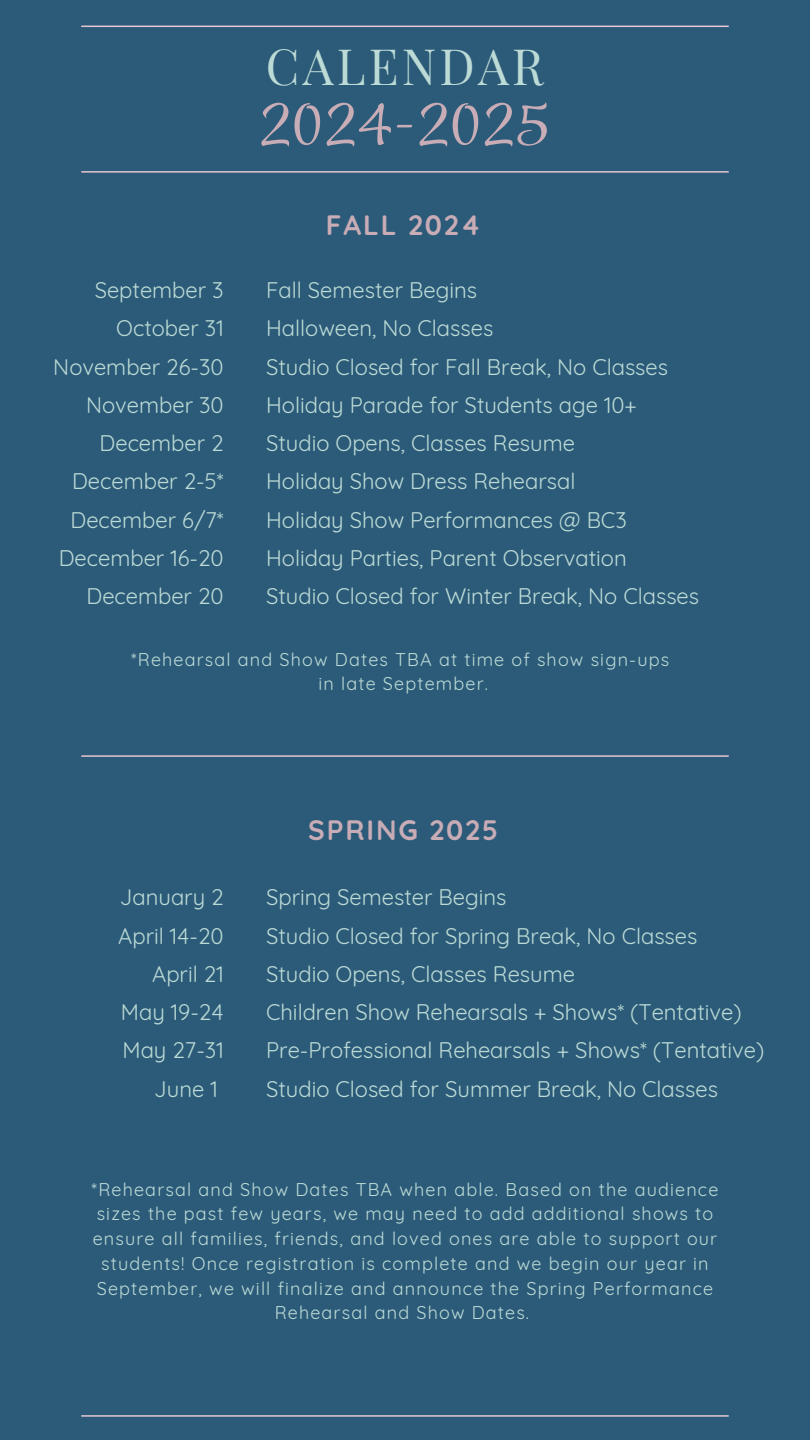
<style>
.page{position:relative;width:810px;height:1440px;background:#2c5b79}
.page>*{position:absolute;margin:0;border:0;box-sizing:border-box;transform-origin:0 0}
.t1{font:60px "Style Script";letter-spacing:.065em;color:#c8acb6}
.t2{font:49px "Playfair Display";letter-spacing:.065em;color:#bcdbd6}
.t3{font:700 28px "Quicksand";letter-spacing:.065em;color:#c8acb6}
.t4{font:22px/38.2px "Quicksand";color:#bcdbd6}
.t5{font:18px/24.8px "Quicksand";letter-spacing:.065em;color:#bcdbd6;text-align:center}
</style>
<div class="page">
<hr style="left:82px;top:171px;width:646px;height:2px;background:#e4c7d2">
<hr style="left:82px;top:26px;width:646px;height:1px;background:#e4c7d2">
<hr style="left:82px;top:1415px;width:646px;height:2px;background:#e4c7d2">
<hr style="left:82px;top:755px;width:646px;height:2px;background:#e4c7d2">
<h2 class="t2" style="left:266px;top:31px;width:280px">CALENDAR</h2>
<h1 class="t1" style="left:260px;top:99px;width:290px">2024-2025</h1>
<h4 class="t4" style="left:53px;top:271px;width:172px;text-align:right">September 3<br>October 31<br>November 26-30<br>November 30<br>December 2<br>December 2-5*<br>December 6/7*<br>December 16-20<br>December 20</h4>
<h4 class="t3" style="left:326px;top:207px;width:156px">FALL 2024</h4>
<h3 class="t4" style="left:266px;top:271px;width:435px">Fall Semester Begins<br>Halloween, No Classes<br>Studio Closed for Fall Break, No Classes<br>Holiday Parade for Students age 10+<br>Studio Opens, Classes Resume<br>Holiday Show Dress Rehearsal<br>Holiday Show Performances @ BC3<br>Holiday Parties, Parent Observation<br>Studio Closed for Winter Break, No Classes</h3>
<p class="t5" style="left:131px;top:647px;width:540px">*Rehearsal and Show Dates TBA at time of show sign-ups</p>
<p class="t5" style="left:318px;top:671px;width:171px">in late September.</p>
<h3 class="t3" style="left:308px;top:812px;width:192px">SPRING 2025</h3>
<h4 class="t4" style="left:118px;top:878px;width:107px;text-align:right">January 2<br>April 14-20<br>April 21<br>May 19-24<br>May 27-31<br>June 1</h4>
<h4 class="t4" style="left:266px;top:878px;width:500px">Spring Semester Begins<br>Studio Closed for Spring Break, No Classes Studio Opens, Classes Resume<br>Children Show Rehearsals + Shows* (Tentative)<br>Pre-Professional Rehearsals + Shows* (Tentative)<br>Studio Closed for Summer Break, No Classes</h4>
<p class="t5" style="left:92px;top:1176px;width:628px">*Rehearsal and Show Dates TBA when able. Based on the audience sizes the past few years, we may need to add additional shows to ensure all families, friends, and loved ones are able to support our students! Once registration is complete and we begin our year in September, we will finalize and announce the Spring Performance Rehearsal and Show Dates.</p>
</div>
